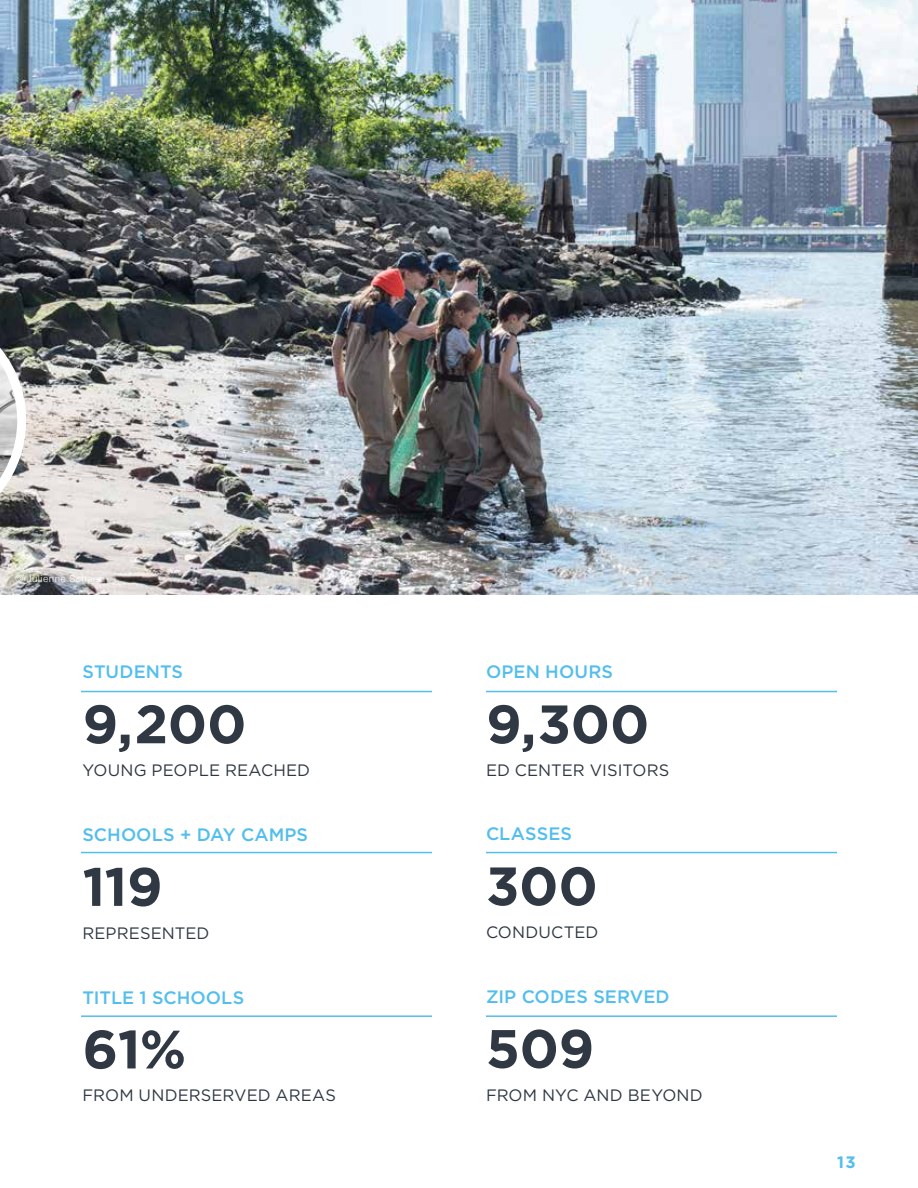
<style>
.page{position:relative;width:918px;height:1188px;background:#fff}
.page>*{position:absolute;margin:0;border:0;box-sizing:border-box;transform-origin:0 0}
.t1{font:700 54px "Gotham";letter-spacing:-.01em;color:#2f3843}
.t2{font:500 18px "Gotham";letter-spacing:.005em;color:#53beed}
.t3{font:16.5px "Gotham";letter-spacing:.005em;color:#2e3742}
.t4{font:16.5px "Gotham";color:#2f3843}
.t5{font:700 16.5px "Gotham";color:#53beed}
.t6{font:300 9.75px "Helvetica";letter-spacing:.04em;color:#fff}
</style>
<div class="page">
<img style="left:0;top:0;width:918px;height:595px">
<svg style="left:0;top:306px;width:26px;height:229px"></svg>
<hr style="left:81px;top:691px;width:351px;height:1px;background:#53beed">
<hr style="left:81px;top:852px;width:351px;height:1px;background:#53beed">
<hr style="left:81px;top:1015px;width:351px;height:2px;background:#53beed">
<hr style="left:486px;top:691px;width:351px;height:1px;background:#53beed">
<hr style="left:486px;top:852px;width:351px;height:1px;background:#53beed">
<hr style="left:486px;top:1015px;width:351px;height:2px;background:#53beed">
<p class="t6" style="left:16px;top:575px;width:88px">© Julienne Schaer</p>
<p class="t2" style="left:82px;top:664px;width:102px">STUDENTS</p>
<h1 class="t1" style="left:82px;top:700px;width:165px">9,200</h1>
<p class="t3" style="left:82px;top:763px;width:229px">YOUNG PEOPLE REACHED</p>
<p class="t2" style="left:82px;top:827px;width:227px">SCHOOLS + DAY CAMPS</p>
<h1 class="t1" style="left:82px;top:863px;width:82px">119</h1>
<p class="t4" style="left:82px;top:926px;width:129px">REPRESENTED</p>
<p class="t2" style="left:82px;top:989px;width:163px">TITLE 1 SCHOOLS</p>
<h1 class="t1" style="left:82px;top:1025px;width:105px">61%</h1>
<p class="t3" style="left:82px;top:1088px;width:255px">FROM UNDERSERVED AREAS</p>
<p class="t2" style="left:486px;top:664px;width:128px">OPEN HOURS</p>
<h1 class="t1" style="left:486px;top:700px;width:165px">9,300</h1>
<p class="t3" style="left:486px;top:762px;width:185px">ED CENTER VISITORS</p>
<p class="t2" style="left:486px;top:826px;width:88px">CLASSES</p>
<h1 class="t1" style="left:486px;top:862px;width:113px">300</h1>
<p class="t3" style="left:486px;top:925px;width:114px">CONDUCTED</p>
<p class="t2" style="left:486px;top:989px;width:185px">ZIP CODES SERVED</p>
<h1 class="t1" style="left:486px;top:1025px;width:110px">509</h1>
<p class="t3" style="left:486px;top:1088px;width:218px">FROM NYC AND BEYOND</p>
<p class="t5" style="left:837px;top:1155px;width:20px">13</p>
</div>
